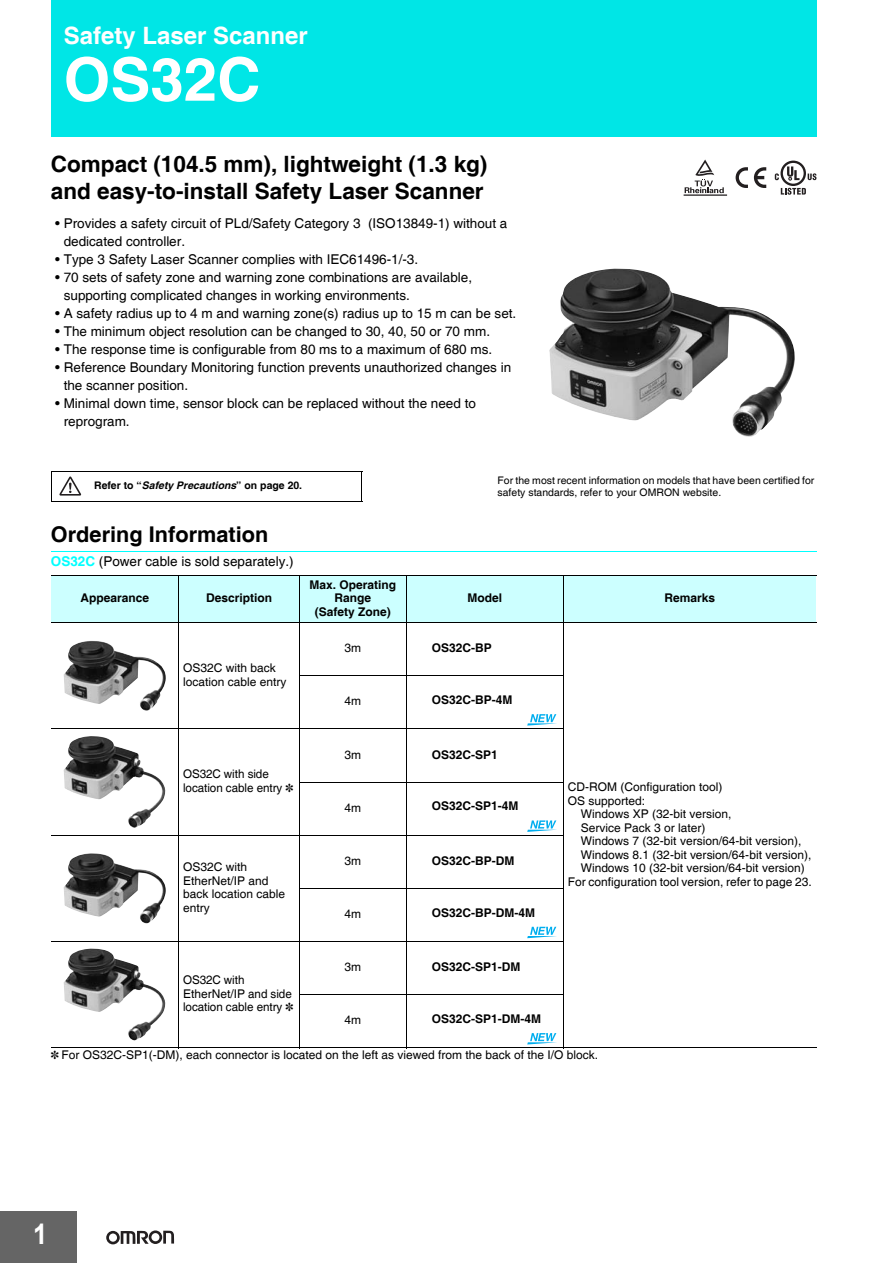
<style>
.page{position:relative;width:893px;height:1263px;background:#fff}
.page>*{position:absolute;margin:0;border:0;box-sizing:border-box;transform-origin:0 0}
.t1{font:700 60px "Helvetica";color:#fff}
.t2{font:700 28.5px "Arial";color:#fff;scale:.9 1}
.t3{font:700 24px "Helvetica";color:#fff}
.t4{font:700 22.5px/27px "Helvetica";color:#000}
.t5{font:700 21.75px "Helvetica";color:#000}
.t6{font:13.5px/18px "Helvetica";color:#000}
.t7{font:12px/13.5px "Helvetica";color:#000}
.t8{font:700 12px/13.5px "Helvetica";color:#000;text-align:center}
.t9{font:10.5px/12px "Helvetica";letter-spacing:.005em;color:#000}
.t10{font:700 10.5px "Helvetica";color:#000}
.s1{font-style:italic}
.s2{font-weight:700;color:#0ff}
</style>
<div class="page">
<div style="left:51px;top:0;width:765px;height:136px;background:#00e6e6"></div>
<svg style="left:106px;top:1230px;width:68px;height:14px"></svg>
<div style="left:0;top:1212px;width:76px;height:51px;background:#656565"></div>
<hr style="left:76px;top:1212px;width:1px;height:51px;background:#656565">
<hr style="left:51px;top:551px;width:765px;height:1px;background:#0ff">
<svg style="left:51px;top:472px;width:1px;height:29px"></svg>
<svg style="left:361px;top:472px;width:1px;height:29px"></svg>
<hr style="left:51px;top:471px;width:311px;height:1px;background:#000">
<hr style="left:51px;top:501px;width:311px;height:1px;background:#000">
<svg style="left:754px;top:167px;width:12px;height:21px"></svg>
<svg style="left:735px;top:167px;width:13px;height:21px"></svg>
<svg style="left:775px;top:161px;width:41px;height:34px"></svg>
<svg style="left:684px;top:160px;width:40px;height:33px"></svg>
<hr style="left:683px;top:194px;width:44px;height:2px;background:#231f20">
<img style="left:549px;top:268px;width:246px;height:169px">
<svg style="left:59px;top:477px;width:22px;height:19px"></svg>
<div style="left:51px;top:575px;width:127px;height:48px;background:#cff"></div>
<div style="left:178px;top:575px;width:122px;height:48px;background:#cff"></div>
<div style="left:300px;top:575px;width:106px;height:48px;background:#cff"></div>
<div style="left:406px;top:575px;width:157px;height:48px;background:#cff"></div>
<div style="left:563px;top:575px;width:253px;height:48px;background:#cff"></div>
<hr style="left:178px;top:575px;width:1px;height:473px;background:#000">
<hr style="left:300px;top:575px;width:1px;height:473px;background:#000">
<hr style="left:406px;top:575px;width:1px;height:473px;background:#000">
<hr style="left:563px;top:575px;width:1px;height:473px;background:#000">
<hr style="left:51px;top:575px;width:765px;height:1px;background:#000">
<hr style="left:51px;top:622px;width:765px;height:1px;background:#000">
<hr style="left:300px;top:676px;width:263px;height:1px;background:#000">
<hr style="left:51px;top:729px;width:512px;height:1px;background:#000">
<hr style="left:300px;top:782px;width:263px;height:1px;background:#000">
<hr style="left:51px;top:835px;width:512px;height:1px;background:#000">
<hr style="left:300px;top:888px;width:263px;height:1px;background:#000">
<hr style="left:51px;top:941px;width:512px;height:1px;background:#000">
<hr style="left:300px;top:994px;width:263px;height:1px;background:#000">
<hr style="left:51px;top:1047px;width:765px;height:1px;background:#000">
<img style="left:64px;top:640px;width:102px;height:71px">
<svg style="left:527px;top:714px;width:30px;height:12px"></svg>
<img style="left:64px;top:736px;width:102px;height:92px">
<svg style="left:527px;top:820px;width:30px;height:12px"></svg>
<img style="left:64px;top:853px;width:102px;height:71px">
<svg style="left:527px;top:927px;width:30px;height:11px"></svg>
<img style="left:64px;top:948px;width:102px;height:92px">
<svg style="left:527px;top:1033px;width:30px;height:12px"></svg>
<h3 class="t3" style="left:64px;top:21px;width:245px">Safety Laser Scanner</h3>
<h1 class="t1" style="left:64px;top:45px;width:198px">OS32C</h1>
<h3 class="t4" style="left:51px;top:151px;width:438px">Compact (104.5 mm), lightweight (1.3 kg) and easy-to-install Safety Laser Scanner</h3>
<p class="t6" style="left:64px;top:214px;width:445px;text-indent:-9px">• Provides a safety circuit of PLd/Safety Category 3 (ISO13849-1) without a dedicated controller.</p>
<p class="t6" style="left:55px;top:250px;width:364px">• Type 3 Safety Laser Scanner complies with IEC61496-1/-3.</p>
<p class="t6" style="left:64px;top:268px;width:410px;text-indent:-9px">• 70 sets of safety zone and warning zone combinations are available, supporting complicated changes in working environments.</p>
<p class="t6" style="left:55px;top:304px;width:463px">• A safety radius up to 4 m and warning zone(s) radius up to 15 m can be set.</p>
<p class="t6" style="left:55px;top:322px;width:436px">• The minimum object resolution can be changed to 30, 40, 50 or 70 mm.</p>
<p class="t6" style="left:55px;top:340px;width:439px">• The response time is configurable from 80 ms to a maximum of 680 ms.</p>
<p class="t6" style="left:64px;top:358px;width:449px;text-indent:-9px">• Reference Boundary Monitoring function prevents unauthorized changes in the scanner position.</p>
<p class="t6" style="left:64px;top:394px;width:414px;text-indent:-9px">• Minimal down time, sensor block can be replaced without the need to reprogram.</p>
<p class="t10" style="left:94px;top:480px;width:210px">Refer to “<span class="s1">Safety Precautions</span>” on page 20.</p>
<p class="t9" style="left:497px;top:474px;width:318px">For the most recent information on models that have been certified for safety standards, refer to your OMRON website.</p>
<h3 class="t5" style="left:51px;top:522px;width:219px">Ordering Information</h3>
<p class="t6" style="left:51px;top:552px;width:244px"><span class="s2">OS32C</span> (Power cable is sold separately.)</p>
<p class="t8" style="left:80px;top:591px;width:70px">Appearance</p>
<p class="t8" style="left:206px;top:591px;width:67px">Description</p>
<p class="t7" style="left:183px;top:661px;width:105px">OS32C with back location cable entry</p>
<p class="t8" style="left:310px;top:578px;width:88px">Max. Operating<br>Range<br>(Safety Zone)</p>
<p class="t8" style="left:467px;top:591px;width:36px">Model</p>
<p class="t8" style="left:664px;top:591px;width:52px">Remarks</p>
<p class="t7" style="left:345px;top:641px;width:18px">3m</p>
<p class="t8" style="left:432px;top:641px;width:61px">OS32C-BP</p>
<p class="t7" style="left:345px;top:694px;width:18px">4m</p>
<p class="t8" style="left:432px;top:693px;width:82px">OS32C-BP-4M</p>
<p class="t7" style="left:183px;top:767px;width:101px">OS32C with side location cable entry</p>
<p class="t7" style="left:183px;top:860px;width:103px">OS32C with<br>EtherNet/IP and back location cable entry</p>
<p class="t7" style="left:345px;top:748px;width:18px">3m</p>
<p class="t8" style="left:432px;top:748px;width:67px">OS32C-SP1</p>
<p class="t7" style="left:345px;top:801px;width:18px">4m</p>
<p class="t8" style="left:432px;top:799px;width:88px">OS32C-SP1-4M</p>
<p class="t7" style="left:345px;top:854px;width:18px">3m</p>
<p class="t8" style="left:432px;top:854px;width:84px">OS32C-BP-DM</p>
<p class="t7" style="left:345px;top:907px;width:18px">4m</p>
<p class="t8" style="left:432px;top:906px;width:105px">OS32C-BP-DM-4M</p>
<p class="t7" style="left:568px;top:780px;width:156px">CD-ROM (Configuration tool)<br>OS supported:</p>
<p class="t7" style="left:581px;top:807px;width:152px">Windows XP (32-bit version,</p>
<p class="t7" style="left:581px;top:821px;width:126px">Service Pack 3 or later)</p>
<p class="t7" style="left:581px;top:834px;width:222px">Windows 7 (32-bit version/64-bit version),</p>
<p class="t7" style="left:581px;top:848px;width:232px">Windows 8.1 (32-bit version/64-bit version),</p>
<p class="t7" style="left:581px;top:861px;width:225px">Windows 10 (32-bit version/64-bit version)</p>
<p class="t7" style="left:568px;top:875px;width:245px">For configuration tool version, refer to page 23.</p>
<p class="t7" style="left:183px;top:973px;width:110px">OS32C with<br>EtherNet/IP and side location cable entry</p>
<p class="t7" style="left:345px;top:960px;width:18px">3m</p>
<p class="t8" style="left:432px;top:960px;width:90px">OS32C-SP1-DM</p>
<p class="t7" style="left:345px;top:1013px;width:18px">4m</p>
<p class="t8" style="left:432px;top:1012px;width:111px">OS32C-SP1-DM-4M</p>
<p class="t7" style="left:62px;top:1048px;width:538px">For OS32C-SP1(-DM), each connector is located on the left as viewed from the back of the I/O block.</p>
<h2 class="t2" style="left:33px;top:1214px;width:17px">1</h2>
</div>
